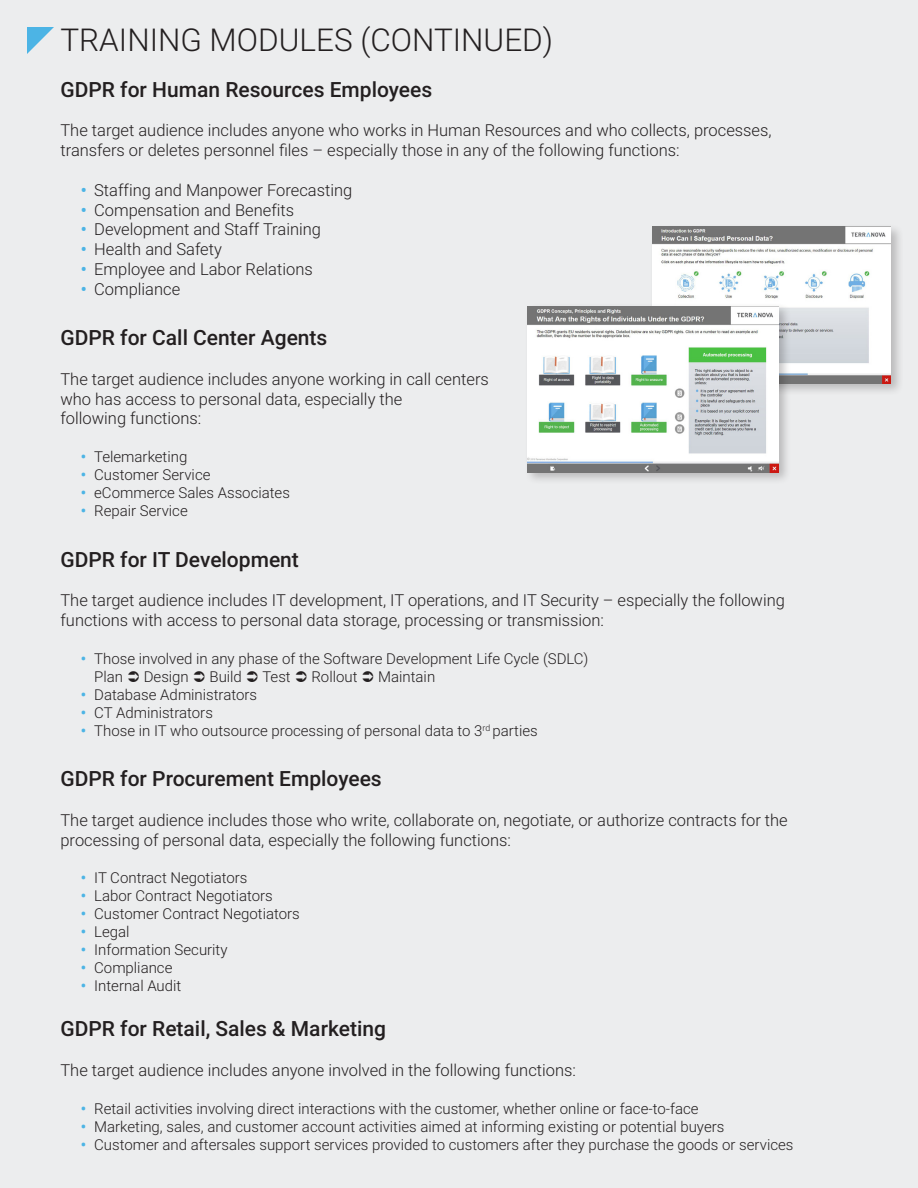
<style>
.page{position:relative;width:918px;height:1188px;background:#ecedee}
.page>*{position:absolute;margin:0;border:0;box-sizing:border-box;transform-origin:0 0}
.t1{font:300 31.5px "Roboto";color:#231f20}
.sub-title{font:500 21px "Roboto";color:#231f20}
.t2{font:300 16.5px/19.8px "Roboto";color:#231f20}
.t3{font:300 15px/18px "Roboto";color:#231f20}
.s1{font-weight:700;color:#4cb4e5}
</style>
<div class="page">
<svg style="left:27px;top:27px;width:27px;height:27px"></svg>
<div style="left:650px;top:223px;width:254px;height:174px;background:#231f20;opacity:.25"></div>
<img style="left:653px;top:226px;width:238px;height:158px">
<div style="left:524px;top:303px;width:268px;height:182px;background:#231f20;opacity:.25"></div>
<img style="left:527px;top:306px;width:252px;height:166px">
<p class="t1" style="left:60px;top:17px;width:494px">TRAINING MODULES (CONTINUED)</p>
<p class="sub-title" style="left:60px;top:75px;width:373px">GDPR for Human Resources Employees</p>
<p class="t2" style="left:60px;top:120px;width:713px">The target audience includes anyone who works in Human Resources and who collects, processes, transfers or deletes personnel files – especially those in any of the following functions:</p>
<p class="t2" style="left:81px;top:179px;width:273px"><span class="s1">•</span> Staffing and Manpower Forecasting</p>
<p class="t2" style="left:81px;top:199px;width:215px"><span class="s1">•</span> Compensation and Benefits</p>
<p class="t2" style="left:81px;top:219px;width:242px"><span class="s1">•</span> Development and Staff Training</p>
<p class="t2" style="left:81px;top:239px;width:143px"><span class="s1">•</span> Health and Safety</p>
<p class="t2" style="left:81px;top:259px;width:234px"><span class="s1">•</span> Employee and Labor Relations</p>
<p class="t2" style="left:81px;top:278px;width:101px"><span class="s1">•</span> Compliance</p>
<p class="sub-title" style="left:60px;top:323px;width:269px">GDPR for Call Center Agents</p>
<p class="t2" style="left:60px;top:368px;width:430px">The target audience includes anyone working in call centers</p>
<p class="t2" style="left:60px;top:388px;width:343px">who has access to personal data, especially the</p>
<p class="t2" style="left:60px;top:408px;width:142px">following functions:</p>
<p class="t3" style="left:81px;top:447px;width:108px"><span class="s1">•</span> Telemarketing</p>
<p class="t3" style="left:81px;top:465px;width:131px"><span class="s1">•</span> Customer Service</p>
<p class="t3" style="left:81px;top:483px;width:211px"><span class="s1">•</span> eCommerce Sales Associates</p>
<p class="t3" style="left:81px;top:501px;width:109px"><span class="s1">•</span> Repair Service</p>
<p class="sub-title" style="left:60px;top:544px;width:240px">GDPR for IT Development</p>
<p class="t2" style="left:60px;top:590px;width:726px">The target audience includes IT development, IT operations, and IT Security – especially the following functions with access to personal data storage, processing or transmission:</p>
<p class="t3" style="left:94px;top:649px;width:496px;text-indent:-14px"><span class="s1">•</span> Those involved in any phase of the Software Development Life Cycle (SDLC)<br>Plan</p>
<p class="t3" style="left:144px;top:667px;width:47px">Design</p>
<p class="t3" style="left:210px;top:667px;width:34px">Build</p>
<p class="t3" style="left:262px;top:667px;width:30px">Test</p>
<p class="t3" style="left:311px;top:667px;width:48px">Rollout</p>
<p class="t3" style="left:378px;top:667px;width:59px">Maintain</p>
<p class="t3" style="left:81px;top:685px;width:178px"><span class="s1">•</span> Database Administrators</p>
<p class="t3" style="left:81px;top:703px;width:134px"><span class="s1">•</span> CT Administrators</p>
<p class="t3" style="left:81px;top:721px;width:459px"><span class="s1">•</span> Those in IT who outsource processing of personal data to 3<sup>rd</sup> parties</p>
<p class="sub-title" style="left:60px;top:764px;width:323px">GDPR for Procurement Employees</p>
<p class="t2" style="left:60px;top:809px;width:729px">The target audience includes those who write, collaborate on, negotiate, or authorize contracts for the processing of personal data, especially the following functions:</p>
<p class="t3" style="left:81px;top:868px;width:168px"><span class="s1">•</span> IT Contract Negotiators</p>
<p class="t3" style="left:81px;top:886px;width:194px"><span class="s1">•</span> Labor Contract Negotiators</p>
<p class="t3" style="left:81px;top:904px;width:221px"><span class="s1">•</span> Customer Contract Negotiators</p>
<p class="t3" style="left:81px;top:922px;width:50px"><span class="s1">•</span> Legal</p>
<p class="t3" style="left:81px;top:940px;width:148px"><span class="s1">•</span> Information Security</p>
<p class="t3" style="left:81px;top:958px;width:93px"><span class="s1">•</span> Compliance</p>
<p class="t3" style="left:81px;top:976px;width:102px"><span class="s1">•</span> Internal Audit</p>
<p class="sub-title" style="left:60px;top:1014px;width:327px">GDPR for Retail, Sales &amp; Marketing</p>
<p class="t2" style="left:60px;top:1060px;width:517px">The target audience includes anyone involved in the following functions:</p>
<p class="t3" style="left:81px;top:1099px;width:619px"><span class="s1">•</span> Retail activities involving direct interactions with the customer, whether online or face-to-face</p>
<p class="t3" style="left:81px;top:1117px;width:645px"><span class="s1">•</span> Marketing, sales, and customer account activities aimed at informing existing or potential buyers</p>
<p class="t3" style="left:81px;top:1135px;width:714px"><span class="s1">•</span> Customer and aftersales support services provided to customers after they purchase the goods or services</p>
</div>
